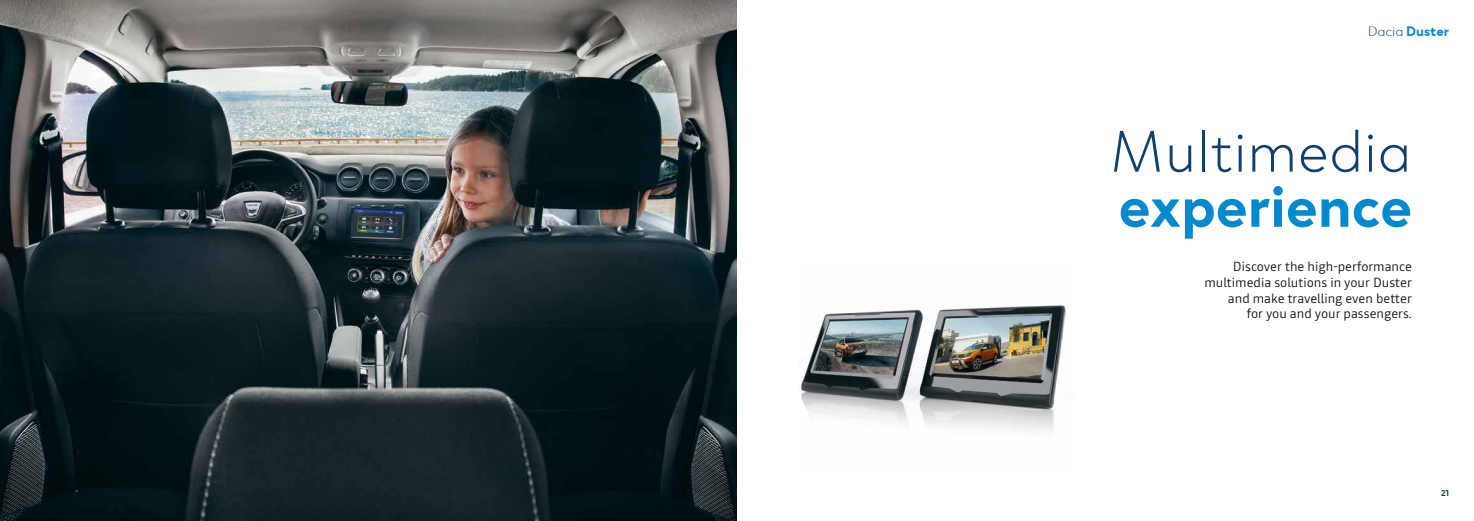
<style>
.page{position:relative;width:1474px;height:521px;background:#fff}
.page>*{position:absolute;margin:0;border:0;box-sizing:border-box;transform-origin:0 0}
.t1{font:300 59.5px "Dacia Spirit";color:#12406e}
.t2{font:700 59.5px "Dacia Spirit";color:#0089cd}
.t3{font:700 14px "Dacia Spirit";color:#0089cd}
.t4{font:300 13.12px/15.8px "Read";color:#000;text-align:right}
.t5{font:700 8.75px "Dacia Spirit";color:#12406e}
.s1{font-weight:300;color:#12406e}
</style>
<div class="page">
<img style="left:0;top:0;width:737px;height:521px">
<img style="left:801px;top:305px;width:265px;height:126px">
<p class="t3" style="left:1367px;top:23px;width:83px"><span class="s1">Dacia</span> Duster</p>
<h1 class="t1" style="left:1108px;top:105px;width:304px">Multimedia</h1>
<h1 class="t2" style="left:1118px;top:171px;width:295px">experience</h1>
<p class="t4" style="left:1204px;top:259px;width:209px">Discover the high-performance multimedia solutions in your Duster and make travelling even better<br>for you and your passengers.</p>
<p class="t5" style="left:1440px;top:488px;width:10px">21</p>
</div>
